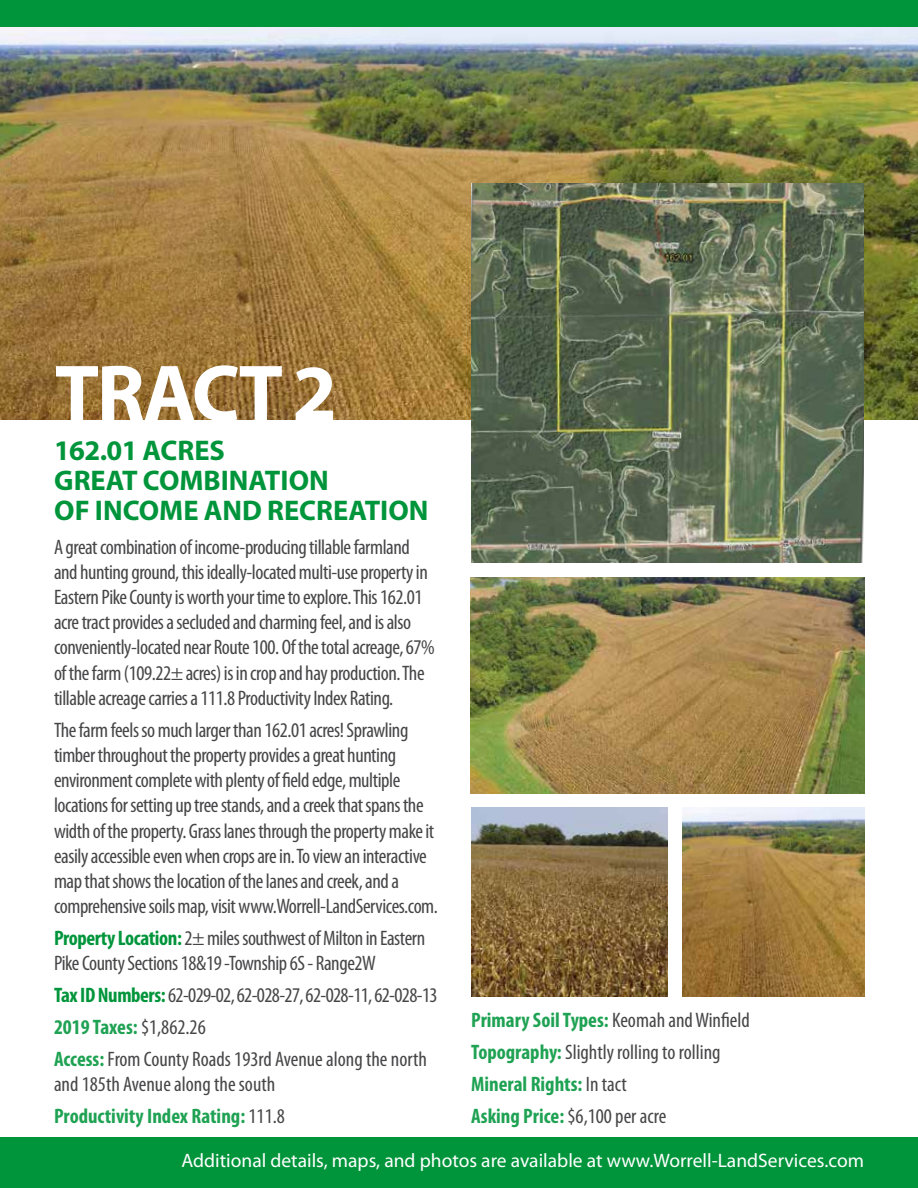
<style>
.page{position:relative;width:918px;height:1188px;background:#fff}
.page>*{position:absolute;margin:0;border:0;box-sizing:border-box;transform-origin:0 0}
.t1{font:700 81px "Myriad Pro";letter-spacing:-.025em;color:#fff}
.t2{font:700 28.5px/30px "Myriad Pro";color:#00953b}
.t3{font:condensed 21px/25.2px "Myriad Pro";letter-spacing:-.02em;color:#464547}
.t4{font:condensed 21px/32px "Myriad Pro";color:#464547}
.t5{font:19.5px "Myriad Pro";color:#fff}
.s1{font-weight:700;color:#00953b}
.s2{font-weight:700;color:#1fa253}
</style>
<div class="page">
<img style="left:0;top:27px;width:918px;height:393px">
<div style="left:0;top:1137px;width:918px;height:51px;background:#00953b"></div>
<div style="left:0;top:0;width:918px;height:27px;background:#00953b"></div>
<img style="left:471px;top:183px;width:393px;height:380px">
<img style="left:471px;top:577px;width:394px;height:216px">
<img style="left:471px;top:808px;width:197px;height:189px">
<img style="left:683px;top:808px;width:182px;height:189px">
<h1 class="t1" style="left:55px;top:341px;width:284px">TRACT 2</h1>
<h2 class="t2" style="left:54px;top:435px;width:376px">162.01 ACRES<br>GREAT COMBINATION<br>OF INCOME AND RECREATION</h2>
<p class="t3" style="left:54px;top:534px;width:382px">A great combination of income-producing tillable farmland and hunting ground, this ideally-located multi-use property in Eastern Pike County is worth your time to explore. This 162.01 acre tract provides a secluded and charming feel, and is also conveniently-located near Route 100. Of the total acreage, 67% of the farm (109.22± acres) is in crop and hay production. The tillable acreage carries a 111.8 Productivity Index Rating.</p>
<p class="t3" style="left:54px;top:717px;width:386px">The farm feels so much larger than 162.01 acres! Sprawling timber throughout the property provides a great hunting environment complete with plenty of field edge, multiple locations for setting up tree stands, and a creek that spans the width of the property. Grass lanes through the property make it easily accessible even when crops are in. To view an interactive map that shows the location of the lanes and creek, and a comprehensive soils map, visit www.Worrell-LandServices.com.</p>
<p class="t3" style="left:54px;top:925px;width:373px"><span class="s1">Property Location:</span> 2± miles southwest of Milton in Eastern<br>Pike County Sections 18&amp;19 -Township 6S - Range2W</p>
<p class="t4" style="left:54px;top:979px;width:385px"><span class="s1">Tax ID Numbers:</span> 62-029-02, 62-028-27, 62-028-11, 62-028-13<br><span class="s2">2019 Taxes:</span> $1,862.26<br><span class="s2">Access:</span> From County Roads 193rd Avenue along the north</p>
<p class="t4" style="left:54px;top:1068px;width:232px">and 185th Avenue along the south<br><span class="s2">Productivity Index Rating:</span> 111.8</p>
<p class="t4" style="left:471px;top:1004px;width:280px"><span class="s2">Primary Soil Types:</span> Keomah and Winfield <span class="s2">Topography:</span> Slightly rolling to rolling <span class="s2">Mineral Rights:</span> In tact<br><span class="s2">Asking Price:</span> $6,100 per acre</p>
<p class="t5" style="left:182px;top:1148px;width:684px">Additional details, maps, and photos are available at www.Worrell-LandServices.com</p>
</div>
